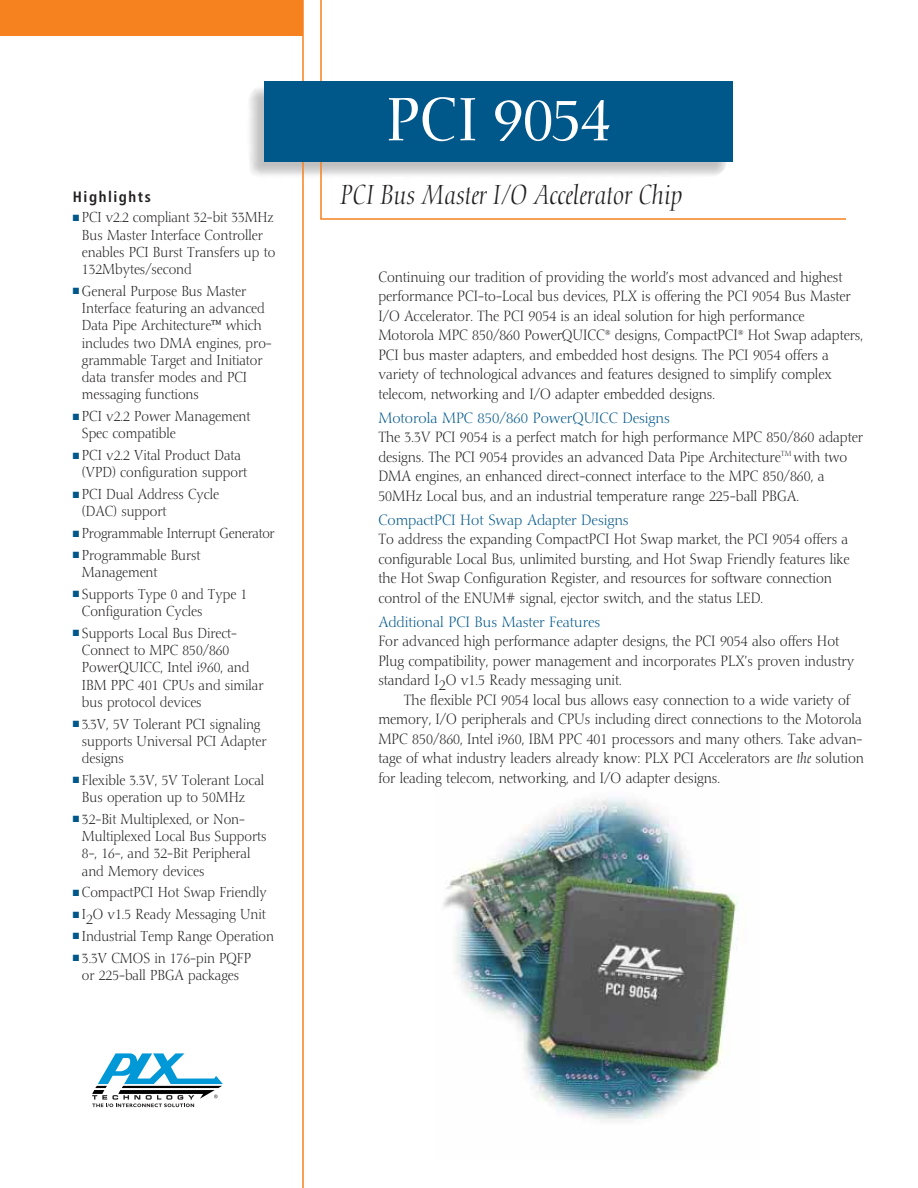
<style>
.page{position:relative;width:918px;height:1188px;background:#fff}
.page>*{position:absolute;margin:0;border:0;box-sizing:border-box;transform-origin:0 0}
.t1{font:60px "Nofret";letter-spacing:.005em;color:#fff;scale:.95 1}
.t2{font:italic 300 27px "Nofret";color:#221f1f;scale:.95 1}
.t3{font:700 condensed 15px "Frutiger";letter-spacing:.105em;color:#221f1f}
.t4{font:300 14.7px/19.5px "Nofret";color:#221f1f;scale:.95 1}
.t5{font:300 14.7px "Nofret";color:#00578a}
.t6{font:300 14.25px/17.2px "Nofret";color:#221f1f;scale:.95 1}
.t7{font:300 14.25px/17.2px "Nofret";color:#221f1f;scale:.94 1}
.t8{font:300 14.25px "Nofret";color:#221f1f;scale:.93 1}
.s1{color:#00578a}
.s2{font-style:italic}
</style>
<div class="page">
<img style="left:443px;top:797px;width:295px;height:324px">
<img style="left:250px;top:84px;width:476px;height:92px">
<div style="left:0;top:0;width:302px;height:36px;background:#f5821f"></div>
<hr style="left:302px;top:0;width:2px;height:1188px;background:#f5821f">
<hr style="left:320px;top:0;width:2px;height:219px;background:#f5821f">
<div style="left:265px;top:81px;width:468px;height:81px;background:#00578a"></div>
<hr style="left:320px;top:218px;width:526px;height:2px;background:#f5821f">
<svg style="left:92px;top:1053px;width:131px;height:54px"></svg>
<p class="t3" style="left:73px;top:191px;width:79px">Highlights</p>
<p class="t7" style="left:82px;top:210px;width:207px;text-indent:-9px"><span class="s1">■</span> PCI v2.2 compliant 32-bit 33MHz<br>Bus Master Interface Controller enables PCI Burst Transfers up to<br>132Mbytes/second</p>
<p class="t6" style="left:82px;top:284px;width:201px;text-indent:-9px"><span class="s1">■</span> General Purpose Bus Master<br>Interface featuring an advanced<br>Data Pipe Architecture™ which includes two DMA engines, pro&shy;grammable Target and Initiator data transfer modes and PCI messaging functions</p>
<p class="t6" style="left:82px;top:409px;width:179px;text-indent:-9px"><span class="s1">■</span> PCI v2.2 Power Management<br>Spec compatible</p>
<p class="t6" style="left:82px;top:448px;width:175px;text-indent:-9px"><span class="s1">■</span> PCI v2.2 Vital Product Data (VPD) configuration support</p>
<p class="t6" style="left:82px;top:487px;width:146px;text-indent:-9px"><span class="s1">■</span> PCI Dual Address Cycle (DAC) support</p>
<p class="t8" style="left:73px;top:527px;width:218px"><span class="s1">■</span> Programmable Interrupt Generator</p>
<p class="t6" style="left:82px;top:548px;width:126px;text-indent:-9px"><span class="s1">■</span> Programmable Burst<br>Management</p>
<p class="t6" style="left:82px;top:587px;width:176px;text-indent:-9px"><span class="s1">■</span> Supports Type 0 and Type 1<br>Configuration Cycles</p>
<p class="t6" style="left:82px;top:626px;width:193px;text-indent:-9px"><span class="s1">■</span> Supports Local Bus Direct-<br>Connect to MPC 850/860<br>PowerQUICC, Intel i960, and<br>IBM PPC 401 CPUs and similar bus protocol devices</p>
<p class="t6" style="left:82px;top:717px;width:196px;text-indent:-9px"><span class="s1">■</span> 3.3V, 5V Tolerant PCI signaling supports Universal PCI Adapter designs</p>
<p class="t6" style="left:82px;top:773px;width:193px;text-indent:-9px"><span class="s1">■</span> Flexible 3.3V, 5V Tolerant Local<br>Bus operation up to 50MHz</p>
<p class="t6" style="left:82px;top:812px;width:196px;text-indent:-9px"><span class="s1">■</span> 32-Bit Multiplexed, or Non-<br>Multiplexed Local Bus Supports<br>8-, 16-, and 32-Bit Peripheral and Memory devices</p>
<p class="t6" style="left:73px;top:885px;width:206px"><span class="s1">■</span> CompactPCI Hot Swap Friendly</p>
<p class="t6" style="left:73px;top:907px;width:204px"><span class="s1">■</span> I2O v1.5 Ready Messaging Unit</p>
<p class="t6" style="left:73px;top:929px;width:213px"><span class="s1">■</span> Industrial Temp Range Operation</p>
<p class="t6" style="left:73px;top:951px;width:189px;text-align:center"><span class="s1">■</span> 3.3V CMOS in 176-pin PQFP or 225-ball PBGA packages</p>
<h1 class="t1" style="left:386px;top:85px;width:237px">PCI 9054</h1>
<h2 class="t2" style="left:340px;top:184px;width:362px">PCI Bus Master I/O Accelerator Chip</h2>
<p class="t4" style="left:378px;top:268px;width:512px">Continuing our tradition of providing the world’s most advanced and highest performance PCI-to-Local bus devices, PLX is offering the PCI 9054 Bus Master I/O Accelerator. The PCI 9054 is an ideal solution for high performance Motorola MPC 850/860 PowerQUICC<sup>®</sup> designs, CompactPCI<sup>®</sup> Hot Swap adapters, PCI bus master adapters, and embedded host designs. The PCI 9054 offers a variety of technological advances and features designed to simplify complex telecom, networking and I/O adapter embedded designs.</p>
<p class="t5" style="left:378px;top:411px;width:293px">Motorola MPC 850/860 PowerQUICC Designs</p>
<p class="t4" style="left:378px;top:429px;width:512px">The 3.3V PCI 9054 is a perfect match for high performance MPC 850/860 adapter designs. The PCI 9054 provides an advanced Data Pipe Architecture<sup>TM</sup> with two DMA engines, an enhanced direct-connect interface to the MPC 850/860, a 50MHz Local bus, and an industrial temperature range 225-ball PBGA.</p>
<p class="t5" style="left:378px;top:513px;width:252px">CompactPCI Hot Swap Adapter Designs</p>
<p class="t4" style="left:378px;top:531px;width:498px">To address the expanding CompactPCI Hot Swap market, the PCI 9054 offers a configurable Local Bus, unlimited bursting, and Hot Swap Friendly features like the Hot Swap Configuration Register, and resources for software connection control of the ENUM# signal, ejector switch, and the status LED.</p>
<p class="t5" style="left:378px;top:615px;width:224px">Additional PCI Bus Master Features</p>
<p class="t4" style="left:378px;top:633px;width:502px">For advanced high performance adapter designs, the PCI 9054 also offers Hot<br>Plug compatibility, power management and incorporates PLX’s proven industry standard I2O v1.5 Ready messaging unit.</p>
<p class="t4" style="left:378px;top:691px;width:513px;text-indent:26px">The flexible PCI 9054 local bus allows easy connection to a wide variety of memory, I/O peripherals and CPUs including direct connections to the Motorola MPC 850/860, Intel i960, IBM PPC 401 processors and many others. Take advan&shy;tage of what industry leaders already know: PLX PCI Accelerators are <span class="s2">the</span> solution for leading telecom, networking, and I/O adapter designs.</p>
</div>
